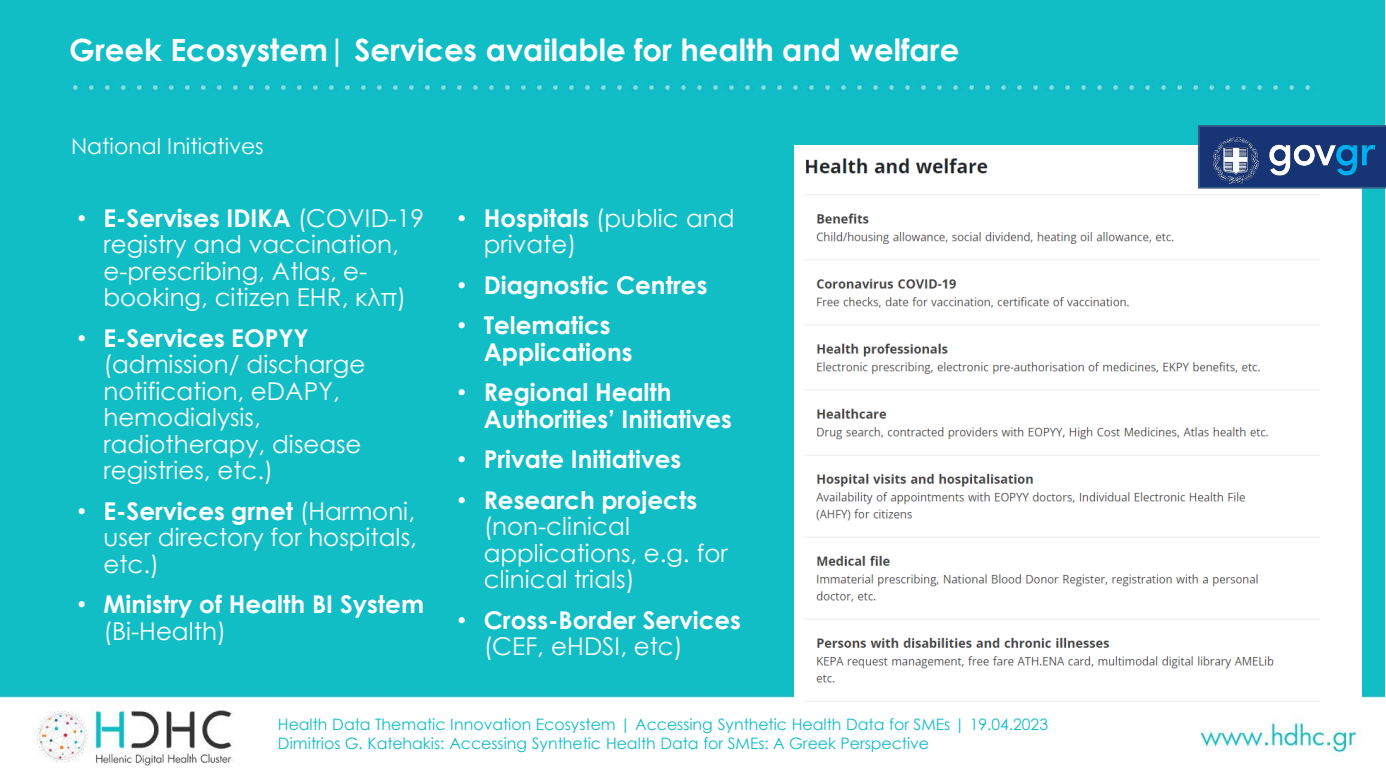
<style>
.page{position:relative;width:1386px;height:780px;background:#fff}
.page>*{position:absolute;margin:0;border:0;box-sizing:border-box;transform-origin:0 0}
.t1{font:700 30.62px "Century Gothic";color:#fff}
.t2{font:24.5px/26.4px "Century Gothic";color:#fff}
.t3{font:700 24.5px/26.4px "Century Gothic";color:#fff}
.t4{font:21.88px "Century Gothic";color:#fff}
.t5{font:15.75px/18.9px "Century Gothic";color:#10bcc6}
.s1{font-family:"Arial"}
.s2{font-weight:700}
.s3{font-family:"Arial";font-weight:400}
.s4{font-weight:400}
.s5{color:#10bdc6}
</style>
<div class="page">
<img style="left:0;top:0;width:1384px;height:766px">
<img style="left:794px;top:145px;width:566px;height:563px">
<svg style="left:1197px;top:125px;width:188px;height:63px;background:#25467e"></svg>
<img style="left:1206px;top:131px;width:179px;height:58px">
<h2 class="t1" style="left:69px;top:27px;width:891px">Greek Ecosystem| Services available for health and welfare</h2>
<p class="t4" style="left:71px;top:131px;width:194px">National Initiatives</p>
<p class="t2" style="left:103px;top:204px;width:322px;text-indent:-26px"><span class="s1">•</span> <span class="s2">E-Servises IDIKA</span> (COVID-19 registry and vaccination, e-prescribing, Atlas, e&shy;booking, citizen EHR, κλπ)</p>
<p class="t2" style="left:103px;top:324px;width:263px;text-indent:-26px"><span class="s1">•</span> <span class="s2">E-Services EOPYY </span>(admission/ discharge notification, eDAPY, hemodialysis, radiotherapy, disease registries, etc.)</p>
<p class="t2" style="left:103px;top:497px;width:315px;text-align:justify;text-indent:-26px"><span class="s1">•</span> <span class="s2">E-Services grnet</span> (Harmoni, user directory for hospitals, etc.)</p>
<p class="t3" style="left:103px;top:589px;width:322px;text-indent:-26px"><span class="s3">•</span> Ministry of Health BI System <span class="s4">(Bi-Health)</span></p>
<p class="t2" style="left:483px;top:204px;width:252px;text-indent:-26px"><span class="s1">•</span> <span class="s2">Hospitals</span> (public and private)</p>
<p class="t3" style="left:457px;top:270px;width:251px"><span class="s3">•</span> Diagnostic Centres</p>
<p class="t3" style="left:483px;top:311px;width:150px;text-indent:-26px"><span class="s3">•</span> Telematics<br>Applications</p>
<p class="t3" style="left:483px;top:378px;width:250px;text-indent:-26px"><span class="s3">•</span> Regional Health<br>Authorities’ Initiatives</p>
<p class="t3" style="left:457px;top:445px;width:225px"><span class="s3">•</span> Private Initiatives</p>
<p class="t2" style="left:483px;top:486px;width:245px;text-indent:-26px"><span class="s1">•</span> <span class="s2">Research projects </span>(non-clinical applications, e.g. for clinical trials)</p>
<p class="t3" style="left:483px;top:605px;width:259px;text-indent:-26px"><span class="s3">•</span> Cross-Border Services <span class="s4">(CEF, eHDSI, etc)</span></p>
<p class="t5" style="left:278px;top:714px;width:771px"><span class="s5">Health Data Thematic Innovation Ecosystem</span> | Accessing Synthetic Health Data for SMEs | 19.04.2023<br>Dimitrios G. Katehakis: Accessing Synthetic Health Data for SMEs: A Greek Perspective</p>
</div>
